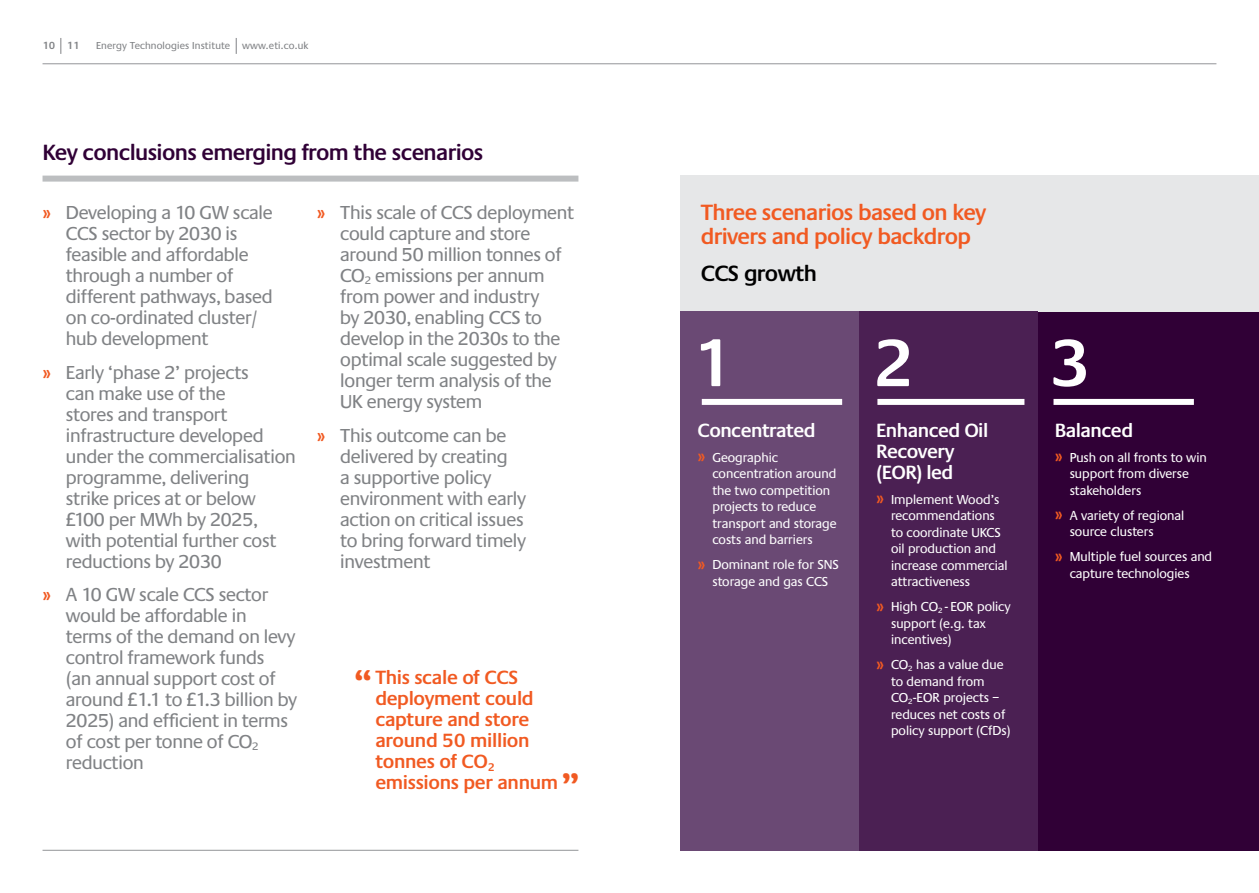
<style>
.page{position:relative;width:1259px;height:893px;background:#fff}
.page>*{position:absolute;margin:0;border:0;box-sizing:border-box;transform-origin:0 0}
.t1{font:600 68.1px "Praxis LT Pro";color:#fff}
.t2{font:45.6px "Praxis";color:#f15a22}
.t3{font:600 22.5px/24px "Praxis LT Pro";letter-spacing:-.03em;color:#f15a22}
.t4{font:600 22.5px "Praxis LT Pro";letter-spacing:-.03em;color:#300036}
.t5{font:600 22.5px "Praxis LT Pro";letter-spacing:-.03em;color:#000}
.t6{font:19.5px/21px "Praxis";letter-spacing:-.01em;color:#808285}
.t7{font:600 19.5px/21px "Praxis LT Pro";letter-spacing:-.02em;color:#f15a22}
.t8{font:600 19.5px/21px "Praxis LT Pro";letter-spacing:-.03em;color:#fff}
.t9{font:13.5px/16.5px "Praxis";color:#fff}
.t10{font:10.5px "Praxis";letter-spacing:.015em;color:#808285}
.t11{font:600 10.5px "Praxis LT Pro";color:#808285}
.s1{font-family:"Praxis LT Pro";font-weight:600;color:#f15a22}
.s2{font-family:"Praxis LT Pro";font-weight:600;font-size:18px;color:#f15a22}
</style>
<div class="page">
<div style="left:680px;top:311px;width:579px;height:539px;background:#300036"></div>
<div style="left:680px;top:175px;width:579px;height:136px;background:#e6e7e8"></div>
<div style="left:859px;top:311px;width:178px;height:539px;background:#4b2053"></div>
<div style="left:680px;top:311px;width:179px;height:539px;background:#6a4974"></div>
<hr style="left:43px;top:64px;width:1173px;height:1px;background:#939598">
<hr style="left:43px;top:850px;width:535px;height:1px;background:#939598">
<div style="left:43px;top:176px;width:535px;height:6px;background:#bcbec0"></div>
<svg style="left:61px;top:38px;width:1px;height:16px"></svg>
<svg style="left:236px;top:38px;width:1px;height:16px"></svg>
<div style="left:702px;top:399px;width:140px;height:6px;background:#fff"></div>
<div style="left:877px;top:399px;width:147px;height:6px;background:#fff"></div>
<div style="left:1053px;top:399px;width:140px;height:6px;background:#fff"></div>
<p class="t11" style="left:43px;top:39px;width:38px">10 11</p>
<p class="t10" style="left:96px;top:40px;width:214px">Energy Technologies Institute www.eti.co.uk</p>
<p class="t4" style="left:43px;top:139px;width:442px">Key conclusions emerging from the scenarios</p>
<p class="t6" style="left:66px;top:202px;width:208px;text-indent:-23px"><span class="s1">»</span> Developing a 10 GW scale<br>CCS sector by 2030 is feasible and affordable through a number of different pathways, based on co-ordinated cluster/ hub development</p>
<p class="t6" style="left:66px;top:362px;width:231px;text-indent:-23px"><span class="s1">»</span> Early ‘phase 2’ projects<br>can make use of the<br>stores and transport infrastructure developed under the commercialisation programme, delivering strike prices at or below £100 per MWh by 2025, with potential further cost reductions by 2030</p>
<p class="t6" style="left:66px;top:585px;width:233px;text-indent:-23px"><span class="s1">»</span> A 10 GW scale CCS sector would be affordable in terms of the demand on levy control framework funds<br>(an annual support cost of around £1.1 to £1.3 billion by<br>2025) and efficient in terms of cost per tonne of CO<sub>2 </sub>reduction</p>
<p class="t6" style="left:340px;top:202px;width:235px;text-indent:-23px"><span class="s1">»</span> This scale of CCS deployment could capture and store around 50 million tonnes of<br>CO<sub>2</sub> emissions per annum from power and industry<br>by 2030, enabling CCS to develop in the 2030s to the optimal scale suggested by longer term analysis of the<br>UK energy system</p>
<p class="t6" style="left:340px;top:425px;width:187px;text-indent:-23px"><span class="s1">»</span> This outcome can be delivered by creating<br>a supportive policy environment with early action on critical issues to bring forward timely investment</p>
<p class="t7" style="left:375px;top:667px;width:184px">This scale of CCS deployment could capture and store around 50 million tonnes of CO<sub>2 </sub>emissions per annum</p>
<h2 class="t2" style="left:353px;top:661px;width:21px">“</h2>
<h2 class="t2" style="left:560px;top:765px;width:21px">”</h2>
<p class="t3" style="left:701px;top:201px;width:287px">Three scenarios based on key drivers and policy backdrop</p>
<p class="t5" style="left:701px;top:260px;width:118px">CCS growth</p>
<h1 class="t1" style="left:691px;top:322px;width:43px">1</h1>
<h1 class="t1" style="left:872px;top:322px;width:43px">2</h1>
<h1 class="t1" style="left:1049px;top:322px;width:43px">3</h1>
<p class="t8" style="left:697px;top:419px;width:120px">Concentrated</p>
<p class="t9" style="left:712px;top:449px;width:126px;text-indent:-15px"><span class="s2">»</span> Geographic concentration around the two competition projects to reduce transport and storage costs and barriers</p>
<p class="t9" style="left:697px;top:557px;width:143px;text-align:center"><span class="s2">»</span> Dominant role for SNS storage and gas CCS</p>
<p class="t8" style="left:876px;top:419px;width:114px">Enhanced Oil<br>Recovery (EOR) led</p>
<p class="t9" style="left:891px;top:491px;width:118px;text-indent:-15px"><span class="s2">»</span> Implement Wood’s recommendations to coordinate UKCS oil production and increase commercial attractiveness</p>
<p class="t9" style="left:891px;top:599px;width:121px;text-indent:-15px"><span class="s2">»</span> High CO<sub>2</sub> - EOR policy support (e.g. tax incentives)</p>
<p class="t9" style="left:891px;top:657px;width:121px;text-indent:-15px"><span class="s2">»</span> CO<sub>2</sub> has a value due to demand from<br>CO<sub>2</sub>-EOR projects – reduces net costs of policy support (CfDs)</p>
<p class="t8" style="left:1054px;top:419px;width:80px">Balanced</p>
<p class="t9" style="left:1069px;top:449px;width:139px;text-indent:-15px"><span class="s2">»</span> Push on all fronts to win support from diverse stakeholders</p>
<p class="t9" style="left:1069px;top:507px;width:116px;text-indent:-15px"><span class="s2">»</span> A variety of regional source clusters</p>
<p class="t9" style="left:1054px;top:549px;width:159px;text-align:center"><span class="s2">»</span> Multiple fuel sources and capture technologies</p>
</div>
